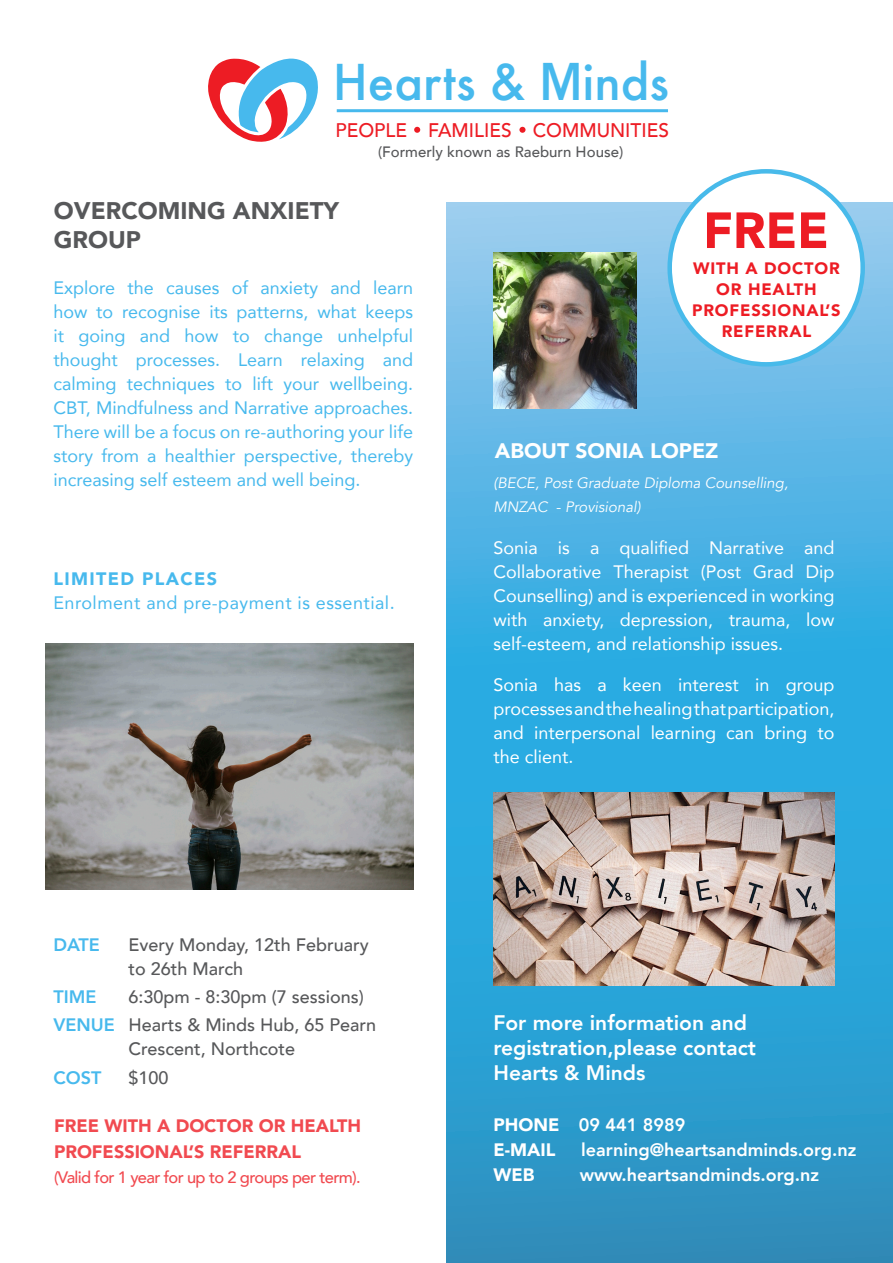
<style>
.page{position:relative;width:893px;height:1263px;background:#fff}
.page>*{position:absolute;margin:0;border:0;box-sizing:border-box;transform-origin:0 0}
.t1{font:900 50.25px "Avenir";color:#ed1c24}
.t2{font:500 48px "Futura";color:#47b9ed}
.TITLES{font:900 24px/28.8px "Avenir";color:#57585a}
.t3{font:800 21px/25.2px "Avenir";color:#fff}
.t4{font:900 21px "Avenir";color:#fff}
.t5{font:500 19.65px "Avenir";color:#ed1c24}
.t6{font:18px/24px "Avenir";color:#47b9ed;text-align:justify}
.t7{font:18px/24px "Avenir";color:#fff;text-align:justify}
.t8{font:500 18px/24px "Avenir";color:#57585a}
.t9{font:800 18px "Avenir";color:#fff}
.t10{font:900 18px/25.5px "Avenir";color:#f14a50}
.t11{font:18px "Avenir";letter-spacing:.025em;color:#47b9ed}
.t12{font:900 18px "Avenir";letter-spacing:.075em;color:#47b9ed}
.t13{font:800 18px "Avenir";color:#47b9ed}
.t14{font:900 18px "Avenir";color:#fff}
.t15{font:900 16.5px/21px "Avenir";letter-spacing:.05em;color:#ed1c24;text-align:center}
.t16{font:500 16.5px "Avenir";letter-spacing:-.04em;color:#f14a50}
.t17{font:italic 15px/24px "Avenir";color:#fff}
.t18{font:500 15px "Avenir";color:#57585a}
.s1{font-family:"Avenir";font-weight:800;font-size:52.8px}
.s2{font-weight:800;color:#47b9ed}
.s3{font-weight:900}
</style>
<div class="page">
<svg style="left:446px;top:202px;width:447px;height:1061px;background:#3fa9db"></svg>
<img style="left:493px;top:793px;width:341px;height:193px">
<img style="left:493px;top:252px;width:143px;height:156px">
<div style="left:670px;top:171px;width:193px;height:193px;background:#fff;border-radius:50%"></div>
<div style="left:667px;top:169px;width:198px;height:198px;border:4px solid #48baea;border-radius:50%"></div>
<svg style="left:208px;top:58px;width:110px;height:84px"></svg>
<hr style="left:337px;top:109px;width:331px;height:3px;background:#47b9ed">
<svg style="left:414px;top:127px;width:6px;height:6px"></svg>
<svg style="left:519px;top:127px;width:6px;height:6px"></svg>
<img style="left:45px;top:644px;width:368px;height:245px">
<p class="t2" style="left:333px;top:49px;width:338px">Hearts &amp; <span class="s1">M</span>inds</p>
<p class="t5" style="left:335px;top:113px;width:335px">PEOPLE FAMILIES COMMUNITIES</p>
<p class="t18" style="left:378px;top:139px;width:247px">(Formerly known as Raeburn House)</p>
<p class="TITLES" style="left:54px;top:196px;width:287px">OVERCOMING ANXIETY<br>GROUP</p>
<p class="t6" style="left:53px;top:275px;width:361px">Explore the causes of anxiety and learn how to recognise its patterns, what keeps it going and how to change unhelpful thought processes. Learn relaxing and calming techniques to lift your wellbeing.<br>CBT, Mindfulness and Narrative approaches.<br>There will be a focus on re-authoring your life story from a healthier perspective, thereby increasing self esteem and well being.</p>
<p class="t12" style="left:53px;top:563px;width:165px">LIMITED PLACES</p>
<p class="t11" style="left:53px;top:588px;width:343px">Enrolment and pre-payment is essential.</p>
<p class="t13" style="left:53px;top:931px;width:48px">DATE</p>
<p class="t8" style="left:128px;top:932px;width:242px">Every Monday, 12th February to 26th March</p>
<p class="t13" style="left:53px;top:983px;width:45px">TIME</p>
<p class="t8" style="left:128px;top:984px;width:237px">6:30pm - 8:30pm (7 sessions)</p>
<p class="t8" style="left:53px;top:1012px;width:324px;text-align:center"><span class="s2">VENUE</span> Hearts &amp; Minds Hub, 65 Pearn<br>Crescent, Northcote</p>
<p class="t13" style="left:53px;top:1063px;width:49px">COST</p>
<p class="t8" style="left:128px;top:1064px;width:42px">$100</p>
<p class="t10" style="left:54px;top:1113px;width:309px">FREE WITH A DOCTOR OR HEALTH<br>PROFESSIONAL’S REFERRAL</p>
<p class="t16" style="left:54px;top:1163px;width:308px">(Valid for 1 year for up to 2 groups per term).</p>
<p class="t1" style="left:703px;top:187px;width:127px">FREE</p>
<p class="t15" style="left:692px;top:258px;width:150px">WITH A DOCTOR<br>OR HEALTH<br>PROFESSIONAL’S<br>REFERRAL</p>
<p class="t4" style="left:495px;top:432px;width:225px">ABOUT SONIA LOPEZ</p>
<p class="t17" style="left:493px;top:471px;width:296px">(BECE, Post Graduate Diploma Counselling,<br>MNZAC - Provisional)</p>
<p class="t7" style="left:493px;top:535px;width:343px">Sonia is a qualified Narrative and Collaborative Therapist (Post Grad Dip Counselling) and is experienced in working with anxiety, depression, trauma, low self-esteem, and relationship issues.</p>
<p class="t7" style="left:493px;top:672px;width:343px">Sonia has a keen interest in group processes and the healing that participation, and interpersonal learning can bring to the client.</p>
<p class="t3" style="left:493px;top:1010px;width:264px">For more information and registration,please contact<br>Hearts &amp; Minds</p>
<p class="t9" style="left:493px;top:1111px;width:193px"><span class="s3">PHONE</span> 09 441 8989</p>
<p class="t9" style="left:493px;top:1136px;width:365px"><span class="s3">E-MAIL</span> learning@heartsandminds.org.nz</p>
<p class="t14" style="left:493px;top:1160px;width:43px">WEB</p>
<p class="t9" style="left:580px;top:1161px;width:241px">www.heartsandminds.org.nz</p>
</div>
